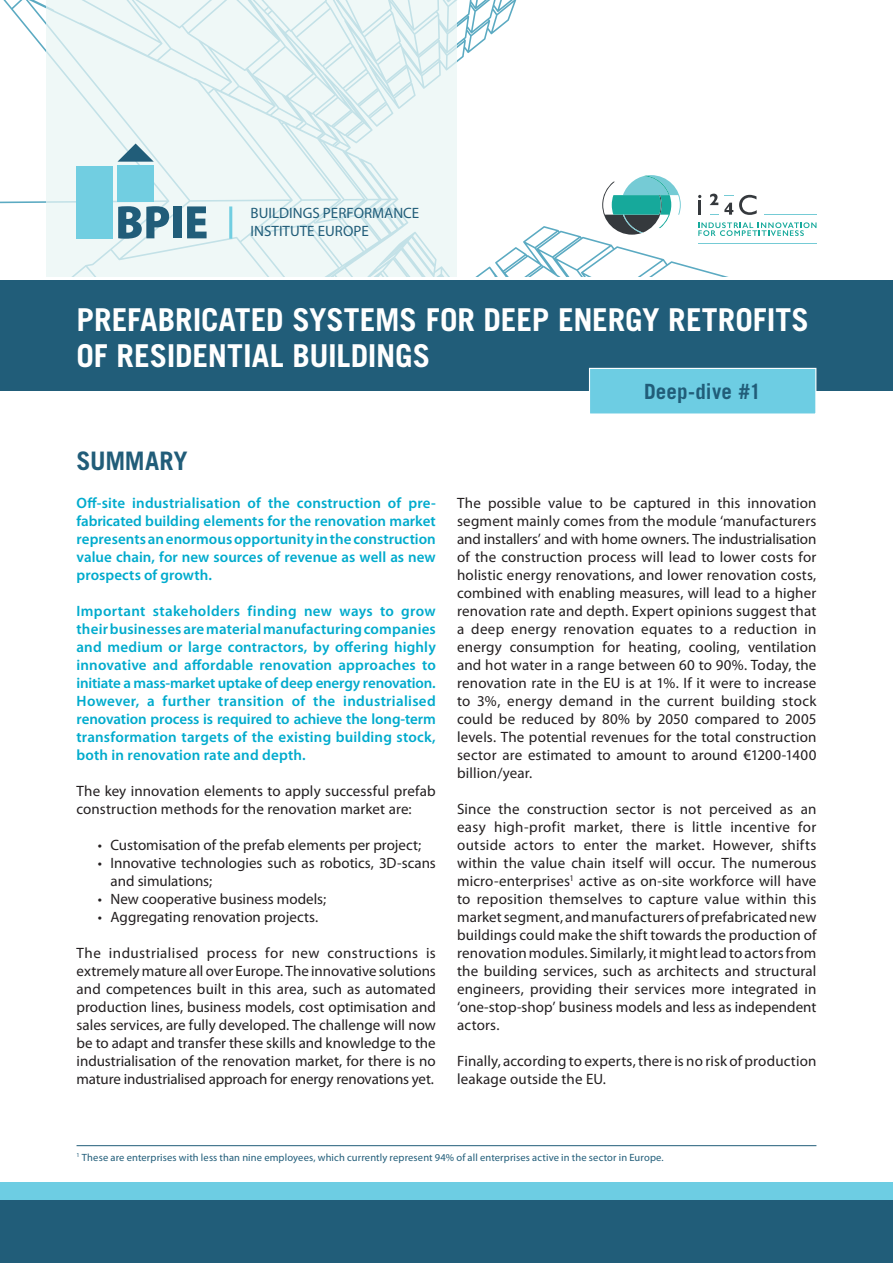
<style>
.page{position:relative;width:893px;height:1263px;background:#fff}
.page>*{position:absolute;margin:0;border:0;box-sizing:border-box;transform-origin:0 0}
.t1{font:700 31.5px/36px "Trade Gothic";letter-spacing:-.005em;color:#fff}
.t2{font:700 25.5px "Trade Gothic";letter-spacing:-.015em;color:#215d79}
.t3{font:700 21px "Trade Gothic";letter-spacing:.01em;color:#215d79}
.t4{font:15px/18px "Myriad Pro";letter-spacing:.005em;color:#231f20}
.t5{font:600 15px/18px "Myriad Pro";letter-spacing:.005em;color:#00abcd;text-align:justify}
.t6{font:15px/18px "Myriad Pro";color:#215d79}
.t7{font:10.5px "Myriad Pro";letter-spacing:.01em;color:#215d79}
</style>
<div class="page">
<div style="left:0;top:1199px;width:893px;height:64px;background:#215d79"></div>
<div style="left:0;top:1182px;width:893px;height:17px;background:#6dcde3"></div>
<svg style="left:0;top:0;width:517px;height:204px"></svg>
<div style="left:0;top:281px;width:893px;height:110px;background:#215d79"></div>
<svg style="left:47px;top:0;width:410px;height:175px;fill:#eff8f7"></svg>
<div style="left:589px;top:368px;width:227px;height:46px;background:#6dcde3"></div>
<div style="left:589px;top:368px;width:227px;height:47px;border:1px solid #fff"></div>
<hr style="left:77px;top:1145px;width:739px;height:1px;background:#215d79">
<div style="left:117px;top:166px;width:37px;height:36px;background:#71cee1"></div>
<svg style="left:117px;top:144px;width:37px;height:18px"></svg>
<svg style="left:8px;top:175px;width:809px;height:101px"></svg>
<div style="left:77px;top:166px;width:36px;height:72px;background:#71cee1"></div>
<hr style="left:229px;top:206px;width:3px;height:33px;background:#71cee1">
<p class="t6" style="left:251px;top:204px;width:170px">BUILDINGS PERFORMANCE<br>INSTITUTE EUROPE</p>
<h1 class="t1" style="left:77px;top:301px;width:734px">PREFABRICATED SYSTEMS FOR DEEP ENERGY RETROFITS<br>OF RESIDENTIAL BUILDINGS</h1>
<h3 class="t3" style="left:644px;top:379px;width:119px">Deep-dive #1</h3>
<h2 class="t2" style="left:77px;top:446px;width:112px">SUMMARY</h2>
<p class="t5" style="left:77px;top:494px;width:361px">Off-site industrialisation of the construction of pre&shy;fabricated building elements for the renovation market represents an enormous opportunity in the construction value chain, for new sources of revenue as well as new prospects of growth.</p>
<p class="t5" style="left:77px;top:602px;width:361px">Important stakeholders finding new ways to grow their businesses are material manufacturing companies and medium or large contractors, by offering highly innovative and affordable renovation approaches to initiate a mass-market uptake of deep energy renovation.<br>However, a further transition of the industrialised renovation process is required to achieve the long-term transformation targets of the existing building stock, both in renovation rate and depth.</p>
<p class="t4" style="left:77px;top:782px;width:361px">The key innovation elements to apply successful prefab construction methods for the renovation market are:</p>
<p class="t4" style="left:98px;top:836px;width:325px">• Customisation of the prefab elements per project;</p>
<p class="t4" style="left:111px;top:854px;width:327px;text-indent:-13px">• Innovative technologies such as robotics, 3D-scans and simulations;</p>
<p class="t4" style="left:98px;top:890px;width:230px">• New cooperative business models;</p>
<p class="t4" style="left:98px;top:908px;width:222px">• Aggregating renovation projects.</p>
<p class="t4" style="left:77px;top:944px;width:361px;text-align:justify">The industrialised process for new constructions is extremely mature all over Europe. The innovative solutions and competences built in this area, such as automated production lines, business models, cost optimisation and sales services, are fully developed. The challenge will now be to adapt and transfer these skills and knowledge to the industrialisation of the renovation market, for there is no mature industrialised approach for energy renovations yet.</p>
<p class="t4" style="left:457px;top:494px;width:361px;text-align:justify">The possible value to be captured in this innovation segment mainly comes from the module ‘manufacturers and installers’ and with home owners. The industrialisation of the construction process will lead to lower costs for holistic energy renovations, and lower renovation costs, combined with enabling measures, will lead to a higher renovation rate and depth. Expert opinions suggest that a deep energy renovation equates to a reduction in energy consumption for heating, cooling, ventilation and hot water in a range between 60 to 90%. Today, the renovation rate in the EU is at 1%. If it were to increase to 3%, energy demand in the current building stock could be reduced by 80% by 2050 compared to 2005 levels. The potential revenues for the total construction sector are estimated to amount to around €1200-1400 billion/year.</p>
<p class="t4" style="left:457px;top:800px;width:361px;text-align:justify">Since the construction sector is not perceived as an easy high-profit market, there is little incentive for outside actors to enter the market. However, shifts within the value chain itself will occur. The numerous micro-enterprises<sup>1</sup> active as on-site workforce will have to reposition themselves to capture value within this marketsegment,andmanufacturersofprefabricatednew buildings could make the shift towards the production of renovation modules. Similarly, it mightlead to actorsfrom the building services, such as architects and structural engineers, providing their services more integrated in ‘one-stop-shop’ business models and less as independent actors.</p>
<p class="t4" style="left:457px;top:1052px;width:361px">Finally, according to experts,there is no risk of production leakage outside the EU.</p>
<p class="t7" style="left:77px;top:1151px;width:589px"><sup>1</sup> These are enterprises with less than nine employees, which currently represent 94% of all enterprises active in the sector in Europe.</p>
</div>
